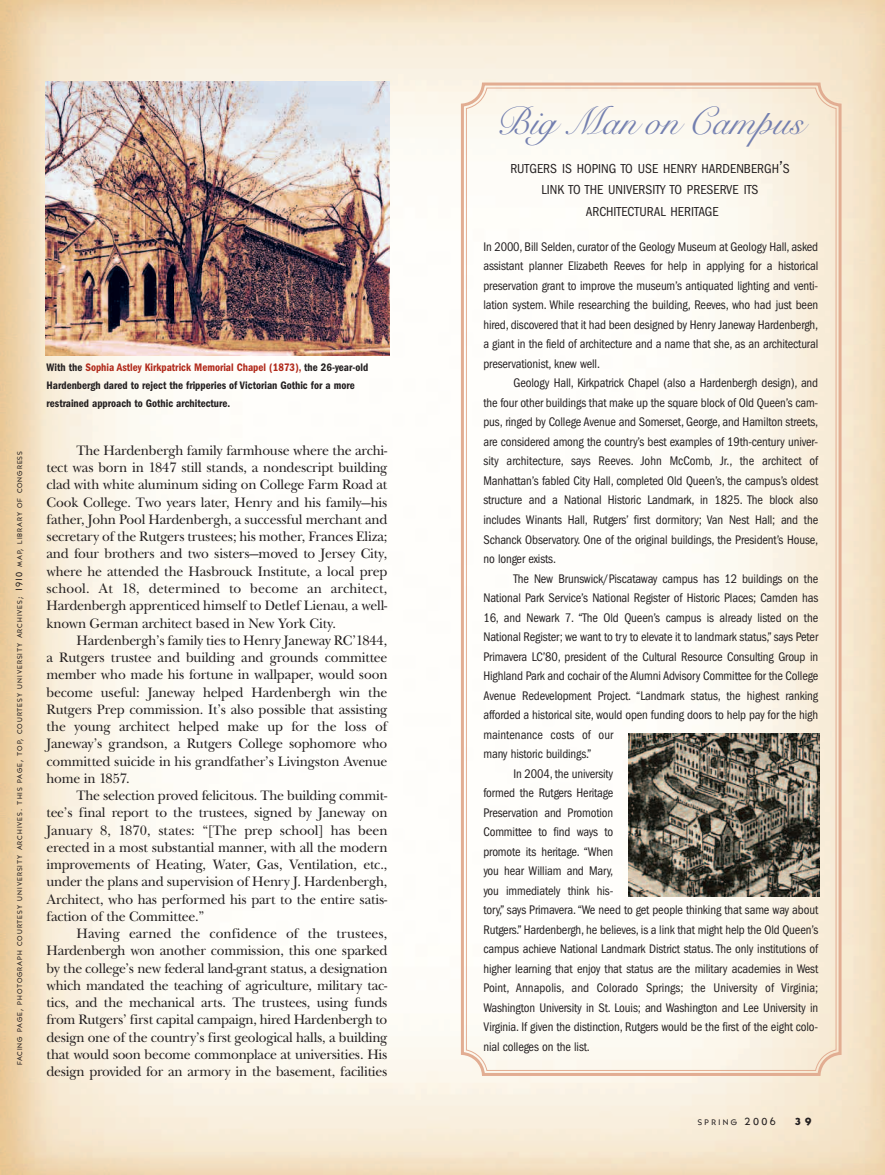
<style>
.page{position:relative;width:885px;height:1175px;background:#fff}
.page>*{position:absolute;margin:0;border:0;box-sizing:border-box;transform-origin:0 0}
.t1{font:39px "Snell Roundhand Script";color:#737faf}
.t2{font:14.1px/17.2px "New Baskerville ITC";letter-spacing:-.01em;color:#231f20;text-align:justify}
.t3{font:condensed 13.5px/21.6px "Franklin Gothic";color:#231f20;text-align:center}
.t4{font:condensed 12.9px/19.5px "Franklin Gothic";letter-spacing:-.01em;color:#231f20;text-align:justify}
.t5{font:600 condensed 11.25px/18px "Franklin Gothic";color:#231f20}
.t6{font:10.5px "Bernhard Gothic SG X Heavy";color:#231f20}
.t7{font:500 7.8px "Bernhard Gothic SG";letter-spacing:.305em;color:#231f20}
.t8{font:500 6.75px "Bernhard Gothic SG";letter-spacing:.15em;color:#231f20}
.s1{font-size:9px}
.s2{color:#b1291a}
.s3{font-size:18px}
.s4{font-size:10.5px}
</style>
<div class="page">
<img style="left:0;top:0;width:884px;height:1174px">
<svg style="left:459px;top:81px;width:383px;height:996px"></svg>
<svg style="left:465px;top:87px;width:371px;height:984px"></svg>
<img style="left:45px;top:81px;width:344px;height:275px">
<img style="left:628px;top:733px;width:191px;height:163px">
<p class="t8" style="left:16px;top:1065px;width:615px;rotate:-90deg">FACING PAGE<span class="s1">,</span> PHOTOGRAPH COURTESY UNIVERSITY ARCHIVES<span class="s1">.</span> THIS PAGE<span class="s1">,</span> TOP<span class="s1">,</span> COURTESY UNIVERSITY ARCHIVES<span class="s1">; 1910</span> MAP<span class="s1">,</span> LIBRARY OF CONGRESS</p>
<p class="t5" style="left:47px;top:359px;width:323px">With the <span class="s2">Sophia Astley Kirkpatrick Memorial Chapel (1873),</span> the 26-year-old<br>Hardenbergh dared to reject the fripperies of Victorian Gothic for a more restrained approach to Gothic architecture.</p>
<p class="t2" style="left:46px;top:443px;width:342px;text-indent:30px">The Hardenbergh family farmhouse where the archi&shy;tect was born in 1847 still stands, a nondescript building clad with white aluminum siding on College Farm Road at Cook College. Two years later, Henry and his family—his father, John Pool Hardenbergh, a successful merchant and secretary of the Rutgers trustees; his mother, Frances Eliza; and four brothers and two sisters—moved to Jersey City, where he attended the Hasbrouck Institute, a local prep school. At 18, determined to become an architect, Hardenbergh apprenticed himself to Detlef Lienau, a well&shy;known German architect based in New York City.</p>
<p class="t2" style="left:46px;top:633px;width:342px;text-indent:30px">Hardenbergh’s family ties to Henry Janeway RC’1844, a Rutgers trustee and building and grounds committee member who made his fortune in wallpaper, would soon become useful: Janeway helped Hardenbergh win the Rutgers Prep commission. It’s also possible that assisting the young architect helped make up for the loss of Janeway’s grandson, a Rutgers College sophomore who committed suicide in his grandfather’s Livingston Avenue home in 1857.</p>
<p class="t2" style="left:47px;top:788px;width:342px;text-indent:30px">The selection proved felicitous. The building commit&shy;tee’s final report to the trustees, signed by Janeway on January 8, 1870, states: “[The prep school] has been erected in a most substantial manner, with all the modern improvements of Heating, Water, Gas, Ventilation, etc., under the plans and supervision of Henry J. Hardenbergh, Architect, who has performed his part to the entire satis&shy;faction of the Committee.”</p>
<p class="t2" style="left:46px;top:926px;width:342px;text-indent:30px">Having earned the confidence of the trustees, Hardenbergh won another commission, this one sparked by the college’s new federal land-grant status, a designation which mandated the teaching of agriculture, military tac&shy;tics, and the mechanical arts. The trustees, using funds from Rutgers’ first capital campaign, hired Hardenbergh to design one of the country’s first geological halls, a building that would soon become commonplace at universities. His design provided for an armory in the basement, facilities</p>
<h1 class="t1" style="left:495px;top:107px;width:310px">Big Man on Campus</h1>
<p class="t3" style="left:510px;top:159px;width:281px">RUTGERS IS HOPING TO USE HENRY HARDENBERGH<span class="s3">’</span>S<br>LINK TO THE UNIVERSITY TO PRESERVE ITS<br>ARCHITECTURAL HERITAGE</p>
<p class="t4" style="left:483px;top:238px;width:336px">In 2000, Bill Selden, curator of the Geology Museum at Geology Hall, asked assistant planner Elizabeth Reeves for help in applying for a historical preservation grant to improve the museum’s antiquated lighting and venti&shy;lation system. While researching the building, Reeves, who had just been hired, discovered that it had been designed by Henry Janeway Hardenbergh, a giant in the field of architecture and a name that she, as an architectural preservationist, knew well.</p>
<p class="t4" style="left:483px;top:374px;width:336px;text-indent:30px">Geology Hall, Kirkpatrick Chapel (also a Hardenbergh design), and the four other buildings that make up the square block of Old Queen’s cam&shy;pus, ringed by College Avenue and Somerset, George, and Hamilton streets, are considered among the country’s best examples of 19th-century univer&shy;sity architecture, says Reeves. John McComb, Jr., the architect of Manhattan’s fabled City Hall, completed Old Queen’s, the campus’s oldest structure and a National Historic Landmark, in 1825. The block also includes Winants Hall, Rutgers’ first dormitory; Van Nest Hall; and the Schanck Observatory. One of the original buildings, the President’s House, no longer exists.</p>
<p class="t4" style="left:513px;top:569px;width:306px">The New Brunswick/Piscataway campus has 12 buildings on the</p>
<p class="t4" style="left:483px;top:589px;width:336px">National Park Service’s National Register of Historic Places; Camden has</p>
<p class="t4" style="left:483px;top:608px;width:336px">16, and Newark 7. “The Old Queen’s campus is already listed on the</p>
<p class="t4" style="left:483px;top:628px;width:336px">National Register; we want to try to elevate it to landmark status,” says Peter</p>
<p class="t4" style="left:483px;top:647px;width:336px">Primavera LC’80, president of the Cultural Resource Consulting Group in</p>
<p class="t4" style="left:483px;top:667px;width:336px">Highland Park and cochair of the Alumni Advisory Committee for the College</p>
<p class="t4" style="left:483px;top:686px;width:336px">Avenue Redevelopment Project. “Landmark status, the highest ranking</p>
<p class="t4" style="left:483px;top:706px;width:336px">afforded a historical site, would open funding doors to help pay for the high</p>
<p class="t4" style="left:483px;top:725px;width:131px">maintenance costs of our</p>
<p class="t4" style="left:483px;top:745px;width:109px">many historic buildings.”</p>
<p class="t4" style="left:513px;top:764px;width:101px">In 2004, the university</p>
<p class="t4" style="left:483px;top:784px;width:131px">formed the Rutgers Heritage</p>
<p class="t4" style="left:483px;top:803px;width:131px">Preservation and Promotion</p>
<p class="t4" style="left:483px;top:823px;width:131px">Committee to find ways to</p>
<p class="t4" style="left:483px;top:842px;width:131px">promote its heritage. “When</p>
<p class="t4" style="left:483px;top:862px;width:131px">you hear William and Mary,</p>
<p class="t4" style="left:483px;top:881px;width:131px">you immediately think his-</p>
<p class="t4" style="left:483px;top:901px;width:336px">tory,” says Primavera.“We need to get people thinking that same way about</p>
<p class="t4" style="left:483px;top:920px;width:336px">Rutgers.” Hardenbergh, he believes, is a link that might help the Old Queen’s</p>
<p class="t4" style="left:483px;top:940px;width:336px">campus achieve National Landmark District status. The only institutions of</p>
<p class="t4" style="left:483px;top:959px;width:336px">higher learning that enjoy that status are the military academies in West</p>
<p class="t4" style="left:483px;top:979px;width:336px">Point, Annapolis, and Colorado Springs; the University of Virginia;</p>
<p class="t4" style="left:483px;top:998px;width:336px">Washington University in St. Louis; and Washington and Lee University in</p>
<p class="t4" style="left:483px;top:1018px;width:336px">Virginia. If given the distinction, Rutgers would be the first of the eight colo-</p>
<p class="t4" style="left:483px;top:1037px;width:108px">nial colleges on the list.</p>
<p class="t7" style="left:697px;top:1117px;width:79px">SPRING <span class="s4">2006</span></p>
<p class="t6" style="left:793px;top:1115px;width:20px">3 9</p>
</div>
